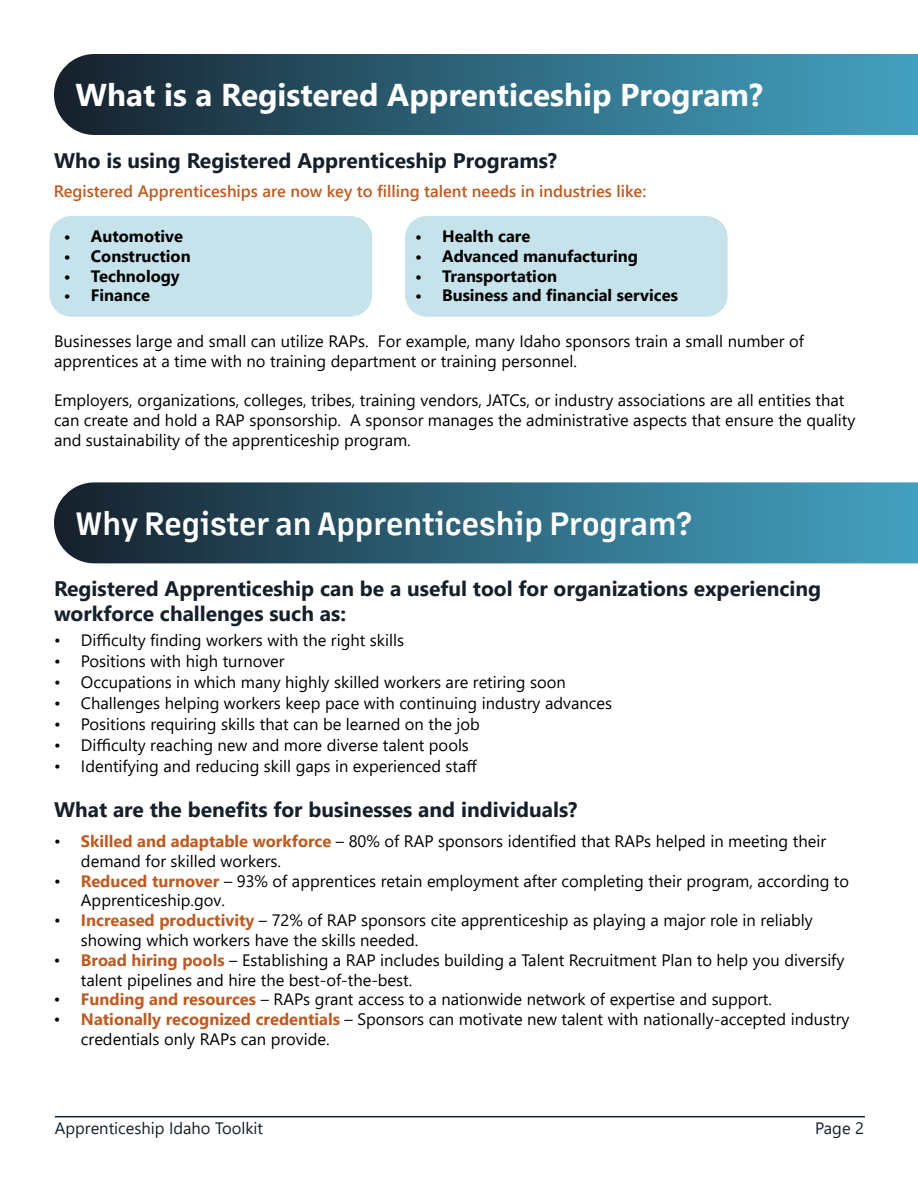
<style>
.page{position:relative;width:918px;height:1188px;background:#fff}
.page>*{position:absolute;margin:0;border:0;box-sizing:border-box;transform-origin:0 0}
.t1{font:700 31.5px "Segoe UI";color:#fff}
.t2{font:600 31.5px "Margin MVB";color:#fff}
.t3{font:700 21px/25.2px "Segoe UI";color:#16202b}
.t4{font:16.5px/19.8px "Segoe UI";color:#000}
.t5{font:700 16.5px "Segoe UI";color:#000}
.t6{font:600 16.5px "Segoe UI";color:#bf5a1f}
.t7{font:16.5px "Segoe UI";color:#16202b}
.s1{font-weight:700;color:#bf5a1f}
</style>
<div class="page">
<div style="left:405px;top:216px;width:323px;height:101px;background:#c6e2eb;border-radius:22px"></div>
<div style="left:49px;top:216px;width:323px;height:101px;background:#c6e2eb;border-radius:22px"></div>
<svg style="left:54px;top:482px;width:864px;height:81px;background:#31677c"></svg>
<svg style="left:54px;top:54px;width:864px;height:81px;background:#30667c"></svg>
<hr style="left:55px;top:1116px;width:810px;height:1px;background:#16202b">
<h1 class="t1" style="left:76px;top:65px;width:689px">What is a Registered Apprenticeship Program?</h1>
<p class="t3" style="left:54px;top:147px;width:505px">Who is using Registered Apprenticeship Programs?</p>
<p class="t6" style="left:54px;top:176px;width:594px">Registered Apprenticeships are now key to filling talent needs in industries like:</p>
<p class="t5" style="left:64px;top:221px;width:121px">• Automotive</p>
<p class="t5" style="left:64px;top:240px;width:128px">• Construction</p>
<p class="t5" style="left:64px;top:260px;width:117px">• Technology</p>
<p class="t5" style="left:64px;top:280px;width:87px">• Finance</p>
<p class="t5" style="left:415px;top:221px;width:117px">• Health care</p>
<p class="t5" style="left:415px;top:240px;width:224px">• Advanced manufacturing</p>
<p class="t5" style="left:415px;top:260px;width:143px">• Transportation</p>
<p class="t5" style="left:415px;top:280px;width:264px">• Business and financial services</p>
<p class="t4" style="left:54px;top:330px;width:752px">Businesses large and small can utilize RAPs. For example, many Idaho sponsors train a small number of apprentices at a time with no training department or training personnel.</p>
<p class="t4" style="left:54px;top:389px;width:803px">Employers, organizations, colleges, tribes, training vendors, JATCs, or industry associations are all entities that can create and hold a RAP sponsorship. A sponsor manages the administrative aspects that ensure the quality and sustainability of the apprenticeship program.</p>
<h1 class="t2" style="left:76px;top:502px;width:618px">Why Register an Apprenticeship Program?</h1>
<p class="t3" style="left:54px;top:574px;width:769px">Registered Apprenticeship can be a useful tool for organizations experiencing workforce challenges such as:</p>
<p class="t4" style="left:54px;top:628px;width:352px">• Difficulty finding workers with the right skills</p>
<p class="t4" style="left:54px;top:649px;width:232px">• Positions with high turnover</p>
<p class="t4" style="left:54px;top:670px;width:513px">• Occupations in which many highly skilled workers are retiring soon</p>
<p class="t4" style="left:54px;top:691px;width:560px">• Challenges helping workers keep pace with continuing industry advances</p>
<p class="t4" style="left:54px;top:712px;width:427px">• Positions requiring skills that can be learned on the job</p>
<p class="t4" style="left:54px;top:733px;width:416px">• Difficulty reaching new and more diverse talent pools</p>
<p class="t4" style="left:54px;top:754px;width:425px">• Identifying and reducing skill gaps in experienced staff</p>
<p class="t3" style="left:54px;top:795px;width:525px">What are the benefits for businesses and individuals?</p>
<p class="t4" style="left:81px;top:830px;width:747px;text-indent:-27px">• <span class="s1">Skilled and adaptable workforce</span> – 80% of RAP sponsors identified that RAPs helped in meeting their demand for skilled workers.</p>
<p class="t4" style="left:81px;top:869px;width:770px;text-indent:-27px">• <span class="s1">Reduced turnover</span> – 93% of apprentices retain employment after completing their program, according to<br>Apprenticeship.gov.</p>
<p class="t4" style="left:81px;top:909px;width:733px;text-indent:-27px">• <span class="s1">Increased productivity</span> – 72% of RAP sponsors cite apprenticeship as playing a major role in reliably showing which workers have the skills needed.</p>
<p class="t4" style="left:81px;top:949px;width:765px;text-indent:-27px">• <span class="s1">Broad hiring pools</span> – Establishing a RAP includes building a Talent Recruitment Plan to help you diversify talent pipelines and hire the best-of-the-best.</p>
<p class="t4" style="left:54px;top:988px;width:719px">• <span class="s1">Funding and resources</span> – RAPs grant access to a nationwide network of expertise and support.</p>
<p class="t4" style="left:81px;top:1008px;width:770px;text-indent:-27px">• <span class="s1">Nationally recognized credentials</span> – Sponsors can motivate new talent with nationally-accepted industry credentials only RAPs can provide.</p>
<p class="t7" style="left:55px;top:1112px;width:210px">Apprenticeship Idaho Toolkit</p>
<p class="t7" style="left:815px;top:1112px;width:50px">Page 2</p>
</div>
